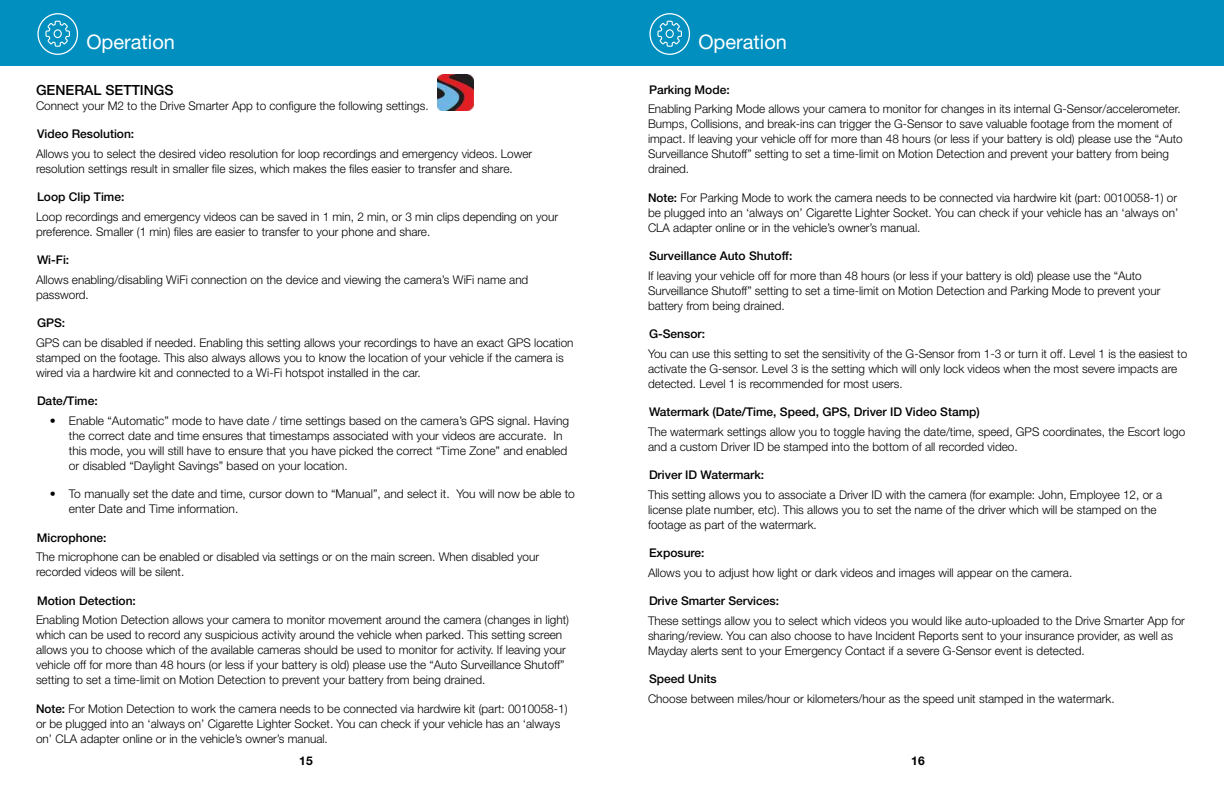
<style>
.page{position:relative;width:1224px;height:792px;background:#fff}
.page>*{position:absolute;margin:0;border:0;box-sizing:border-box;transform-origin:0 0}
.t1{font:20px "Helvetica Neue LT Std";color:#fff}
.t2{font:500 14px "Helvetica Neue LT Std";color:#000}
.t3{font:300 12px/15px "Helvetica Neue LT Std";color:#000}
.t4{font:500 12px "Helvetica Neue LT Std";color:#000}
.t5{font:700 12px "Helvetica Neue LT Std";color:#000}
.s1{font-weight:500}
</style>
<div class="page">
<div style="left:0;top:0;width:1224px;height:65px;background:#008fbe"></div>
<svg style="left:38px;top:14px;width:39px;height:40px"></svg>
<div style="left:37px;top:13px;width:41px;height:42px;border:1px solid #fff;border-radius:50%"></div>
<svg style="left:45px;top:20px;width:26px;height:27px"></svg>
<div style="left:54px;top:29px;width:8px;height:9px;border:1px solid #fff;border-radius:50%"></div>
<svg style="left:650px;top:14px;width:39px;height:40px"></svg>
<div style="left:649px;top:13px;width:41px;height:42px;border:1px solid #fff;border-radius:50%"></div>
<svg style="left:657px;top:20px;width:26px;height:27px"></svg>
<div style="left:666px;top:29px;width:8px;height:9px;border:1px solid #fff;border-radius:50%"></div>
<img style="left:437px;top:75px;width:36px;height:36px">
<h1 class="t1" style="left:86px;top:30px;width:90px">Operation</h1>
<p class="t2" style="left:36px;top:82px;width:139px">GENERAL SETTINGS</p>
<p class="t3" style="left:36px;top:98px;width:394px">Connect your M2 to the Drive Smarter App to configure the following settings.</p>
<p class="t4" style="left:37px;top:127px;width:99px">Video Resolution:</p>
<p class="t3" style="left:36px;top:146px;width:498px">Allows you to select the desired video resolution for loop recordings and emergency videos. Lower resolution settings result in smaller file sizes, which makes the files easier to transfer and share.</p>
<p class="t4" style="left:37px;top:190px;width:89px">Loop Clip Time:</p>
<p class="t3" style="left:36px;top:209px;width:524px">Loop recordings and emergency videos can be saved in 1 min, 2 min, or 3 min clips depending on your preference. Smaller (1 min) files are easier to transfer to your phone and share.</p>
<p class="t4" style="left:37px;top:253px;width:34px">Wi-Fi:</p>
<p class="t3" style="left:36px;top:272px;width:494px">Allows enabling/disabling WiFi connection on the device and viewing the camera’s WiFi name and password.</p>
<p class="t4" style="left:37px;top:316px;width:30px">GPS:</p>
<p class="t3" style="left:36px;top:335px;width:539px">GPS can be disabled if needed. Enabling this setting allows your recordings to have an exact GPS location stamped on the footage. This also always allows you to know the location of your vehicle if the camera is wired via a hardwire kit and connected to a Wi-Fi hotspot installed in the car.</p>
<p class="t4" style="left:37px;top:394px;width:62px">Date/Time:</p>
<p class="t3" style="left:69px;top:413px;width:502px;text-indent:-19px">• Enable “Automatic” mode to have date / time settings based on the camera’s GPS signal. Having the correct date and time ensures that timestamps associated with your videos are accurate. In this mode, you will still have to ensure that you have picked the correct “Time Zone” and enabled or disabled “Daylight Savings” based on your location.</p>
<p class="t3" style="left:69px;top:486px;width:507px;text-indent:-19px">• To manually set the date and time, cursor down to “Manual”, and select it. You will now be able to enter Date and Time information.</p>
<p class="t4" style="left:37px;top:531px;width:71px">Microphone:</p>
<p class="t3" style="left:36px;top:549px;width:505px">The microphone can be enabled or disabled via settings or on the main screen. When disabled your recorded videos will be silent.</p>
<p class="t4" style="left:37px;top:594px;width:100px">Motion Detection:</p>
<p class="t3" style="left:36px;top:612px;width:535px">Enabling Motion Detection allows your camera to monitor movement around the camera (changes in light) which can be used to record any suspicious activity around the vehicle when parked. This setting screen allows you to choose which of the available cameras should be used to monitor for activity. If leaving your vehicle off for more than 48 hours (or less if your battery is old) please use the “Auto Surveillance Shutoff” setting to set a time-limit on Motion Detection to prevent your battery from being drained.</p>
<p class="t3" style="left:36px;top:701px;width:533px"><span class="s1">Note:</span> For Motion Detection to work the camera needs to be connected via hardwire kit (part: 0010058-1) or be plugged into an ‘always on’ Cigarette Lighter Socket. You can check if your vehicle has an ‘always on’ CLA adapter online or in the vehicle’s owner’s manual.</p>
<h1 class="t1" style="left:698px;top:30px;width:90px">Operation</h1>
<p class="t4" style="left:649px;top:82px;width:82px">Parking Mode:</p>
<p class="t3" style="left:648px;top:101px;width:536px">Enabling Parking Mode allows your camera to monitor for changes in its internal G-Sensor/accelerometer.<br>Bumps, Collisions, and break-ins can trigger the G-Sensor to save valuable footage from the moment of impact. If leaving your vehicle off for more than 48 hours (or less if your battery is old) please use the “Auto Surveillance Shutoff” setting to set a time-limit on Motion Detection and prevent your battery from being drained.</p>
<p class="t3" style="left:648px;top:190px;width:532px;text-align:justify"><span class="s1">Note:</span> For Parking Mode to work the camera needs to be connected via hardwire kit (part: 0010058-1) or be plugged into an ‘always on’ Cigarette Lighter Socket. You can check if your vehicle has an ‘always on’ CLA adapter online or in the vehicle’s owner’s manual.</p>
<p class="t4" style="left:649px;top:249px;width:145px">Surveillance Auto Shutoff:</p>
<p class="t3" style="left:648px;top:268px;width:514px">If leaving your vehicle off for more than 48 hours (or less if your battery is old) please use the “Auto<br>Surveillance Shutoff” setting to set a time-limit on Motion Detection and Parking Mode to prevent your battery from being drained.</p>
<p class="t4" style="left:649px;top:327px;width:58px">G-Sensor:</p>
<p class="t3" style="left:648px;top:346px;width:541px">You can use this setting to set the sensitivity of the G-Sensor from 1-3 or turn it off. Level 1 is the easiest to activate the G-sensor. Level 3 is the setting which will only lock videos when the most severe impacts are detected. Level 1 is recommended for most users.</p>
<p class="t4" style="left:649px;top:405px;width:332px">Watermark (Date/Time, Speed, GPS, Driver ID Video Stamp)</p>
<p class="t3" style="left:648px;top:424px;width:539px">The watermark settings allow you to toggle having the date/time, speed, GPS coordinates, the Escort logo and a custom Driver ID be stamped into the bottom of all recorded video.</p>
<p class="t4" style="left:649px;top:468px;width:117px">Driver ID Watermark:</p>
<p class="t3" style="left:648px;top:487px;width:516px">This setting allows you to associate a Driver ID with the camera (for example: John, Employee 12, or a license plate number, etc). This allows you to set the name of the driver which will be stamped on the footage as part of the watermark.</p>
<p class="t4" style="left:649px;top:546px;width:57px">Exposure:</p>
<p class="t3" style="left:648px;top:565px;width:426px">Allows you to adjust how light or dark videos and images will appear on the camera.</p>
<p class="t4" style="left:649px;top:594px;width:132px">Drive Smarter Services:</p>
<p class="t3" style="left:648px;top:613px;width:538px">These settings allow you to select which videos you would like auto-uploaded to the Drive Smarter App for sharing/review. You can also choose to have Incident Reports sent to your insurance provider, as well as<br>Mayday alerts sent to your Emergency Contact if a severe G-Sensor event is detected.</p>
<p class="t4" style="left:649px;top:672px;width:69px">Speed Units</p>
<p class="t3" style="left:648px;top:691px;width:468px">Choose between miles/hour or kilometers/hour as the speed unit stamped in the watermark.</p>
<p class="t5" style="left:299px;top:753px;width:15px">15</p>
<p class="t5" style="left:911px;top:753px;width:15px">16</p>
</div>
